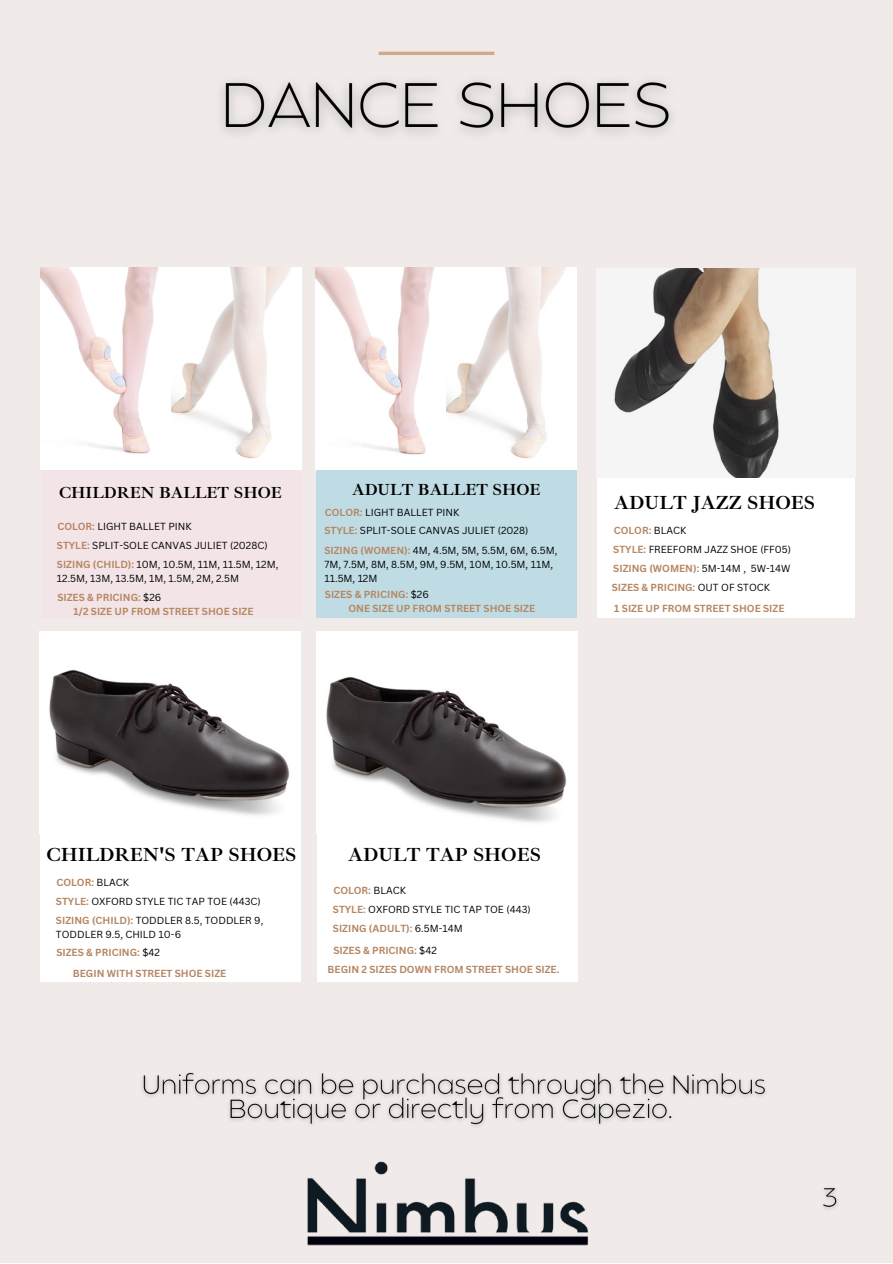
<style>
.page{position:relative;width:893px;height:1264px;background:#fff}
.page>*{position:absolute;margin:0;border:0;box-sizing:border-box;transform-origin:0 0}
.t1{font:700 19.5px "Ibarra Real Nova";color:#000}
.t2{font:700 19.35px "Ibarra Real Nova";color:#000}
.t3{font:700 16.5px "Ibarra Real Nova";color:#000}
.t4{font:10.05px/14px "Canva Sans";color:#000}
.t5{font:700 10.05px "Canva Sans";color:#b68763}
.s1{font-weight:700;color:#b68763}
.s2{font-weight:400;color:#000}
</style>
<div class="page">
<div style="left:0;top:0;width:892px;height:1262px;background:#f0ebe9"></div>
<img style="left:41px;top:267px;width:260px;height:203px">
<img style="left:315px;top:267px;width:261px;height:203px">
<img style="left:596px;top:268px;width:259px;height:210px">
<img style="left:40px;top:631px;width:261px;height:202px">
<div style="left:41px;top:470px;width:260px;height:147px;background:#f3e5e7"></div>
<div style="left:315px;top:470px;width:261px;height:147px;background:#bfdce5"></div>
<div style="left:597px;top:478px;width:258px;height:139px;background:#fff"></div>
<div style="left:40px;top:834px;width:261px;height:147px;background:#fff"></div>
<img style="left:222px;top:81px;width:450px;height:53px">
<hr style="left:378px;top:52px;width:116px;height:3px;background:#d0a88a">
<img style="left:316px;top:631px;width:261px;height:202px">
<div style="left:316px;top:834px;width:261px;height:147px;background:#fff"></div>
<img style="left:307px;top:1161px;width:282px;height:84px">
<img style="left:142px;top:1072px;width:624px;height:55px">
<img style="left:823px;top:1187px;width:15px;height:22px">
<p class="t3" style="left:59px;top:482px;width:224px">CHILDREN BALLET SHOE</p>
<p class="t4" style="left:57px;top:519px;width:136px"><span class="s1">COLOR:</span> LIGHT BALLET PINK</p>
<p class="t4" style="left:57px;top:538px;width:212px"><span class="s1">STYLE:</span> SPLIT-SOLE CANVAS JULIET (2028C)</p>
<p class="t4" style="left:57px;top:557px;width:223px"><span class="s1">SIZING (CHILD):</span> 10M, 10.5M, 11M, 11.5M, 12M,<br>12.5M, 13M, 13.5M, 1M, 1.5M, 2M, 2.5M</p>
<p class="t5" style="left:57px;top:590px;width:105px">SIZES &amp; PRICING: <span class="s2">$26</span></p>
<p class="t3" style="left:352px;top:479px;width:190px">ADULT BALLET SHOE</p>
<p class="t4" style="left:325px;top:505px;width:136px"><span class="s1">COLOR:</span> LIGHT BALLET PINK</p>
<p class="t4" style="left:324px;top:523px;width:205px"><span class="s1">STYLE:</span> SPLIT-SOLE CANVAS JULIET (2028)</p>
<p class="t4" style="left:324px;top:543px;width:234px"><span class="s1">SIZING (WOMEN):</span> 4M, 4.5M, 5M, 5.5M, 6M, 6.5M,<br>7M, 7.5M, 8M, 8.5M, 9M, 9.5M, 10M, 10.5M, 11M,<br>11.5M, 12M</p>
<p class="t5" style="left:325px;top:587px;width:105px">SIZES &amp; PRICING: <span class="s2">$26</span></p>
<p class="t5" style="left:74px;top:604px;width:181px">1/2 SIZE UP FROM STREET SHOE SIZE</p>
<p class="t5" style="left:348px;top:601px;width:188px">ONE SIZE UP FROM STREET SHOE SIZE</p>
<p class="t2" style="left:614px;top:490px;width:202px">ADULT JAZZ SHOES</p>
<p class="t5" style="left:613px;top:523px;width:74px">COLOR: <span class="s2">BLACK</span></p>
<p class="t4" style="left:613px;top:542px;width:179px"><span class="s1">STYLE:</span> FREEFORM JAZZ SHOE (FF05)</p>
<p class="t5" style="left:613px;top:561px;width:179px">SIZING (WOMEN): <span class="s2">5M-14M , 5W-14W</span></p>
<p class="t5" style="left:611px;top:580px;width:160px">SIZES &amp; PRICING: <span class="s2">OUT OF STOCK</span></p>
<p class="t5" style="left:614px;top:601px;width:172px">1 SIZE UP FROM STREET SHOE SIZE</p>
<p class="t1" style="left:46px;top:842px;width:251px">CHILDREN'S TAP SHOES</p>
<p class="t5" style="left:56px;top:875px;width:74px">COLOR: <span class="s2">BLACK</span></p>
<p class="t4" style="left:56px;top:894px;width:206px"><span class="s1">STYLE:</span> OXFORD STYLE TIC TAP TOE (443C)</p>
<p class="t4" style="left:56px;top:913px;width:209px"><span class="s1">SIZING (CHILD):</span> TODDLER 8.5, TODDLER 9,<br>TODDLER 9.5, CHILD 10-6</p>
<p class="t5" style="left:56px;top:945px;width:105px">SIZES &amp; PRICING: <span class="s2">$42</span></p>
<p class="t5" style="left:73px;top:966px;width:155px">BEGIN WITH STREET SHOE SIZE</p>
<p class="t1" style="left:348px;top:842px;width:194px">ADULT TAP SHOES</p>
<p class="t5" style="left:333px;top:883px;width:74px">COLOR: <span class="s2">BLACK</span></p>
<p class="t4" style="left:333px;top:901px;width:199px"><span class="s1">STYLE:</span> OXFORD STYLE TIC TAP TOE (443)</p>
<p class="t5" style="left:333px;top:921px;width:132px">SIZING (ADULT): <span class="s2">6.5M-14M</span></p>
<p class="t5" style="left:333px;top:943px;width:105px">SIZES &amp; PRICING: <span class="s2">$42</span></p>
<p class="t5" style="left:327px;top:962px;width:233px">BEGIN 2 SIZES DOWN FROM STREET SHOE SIZE.</p>
</div>
